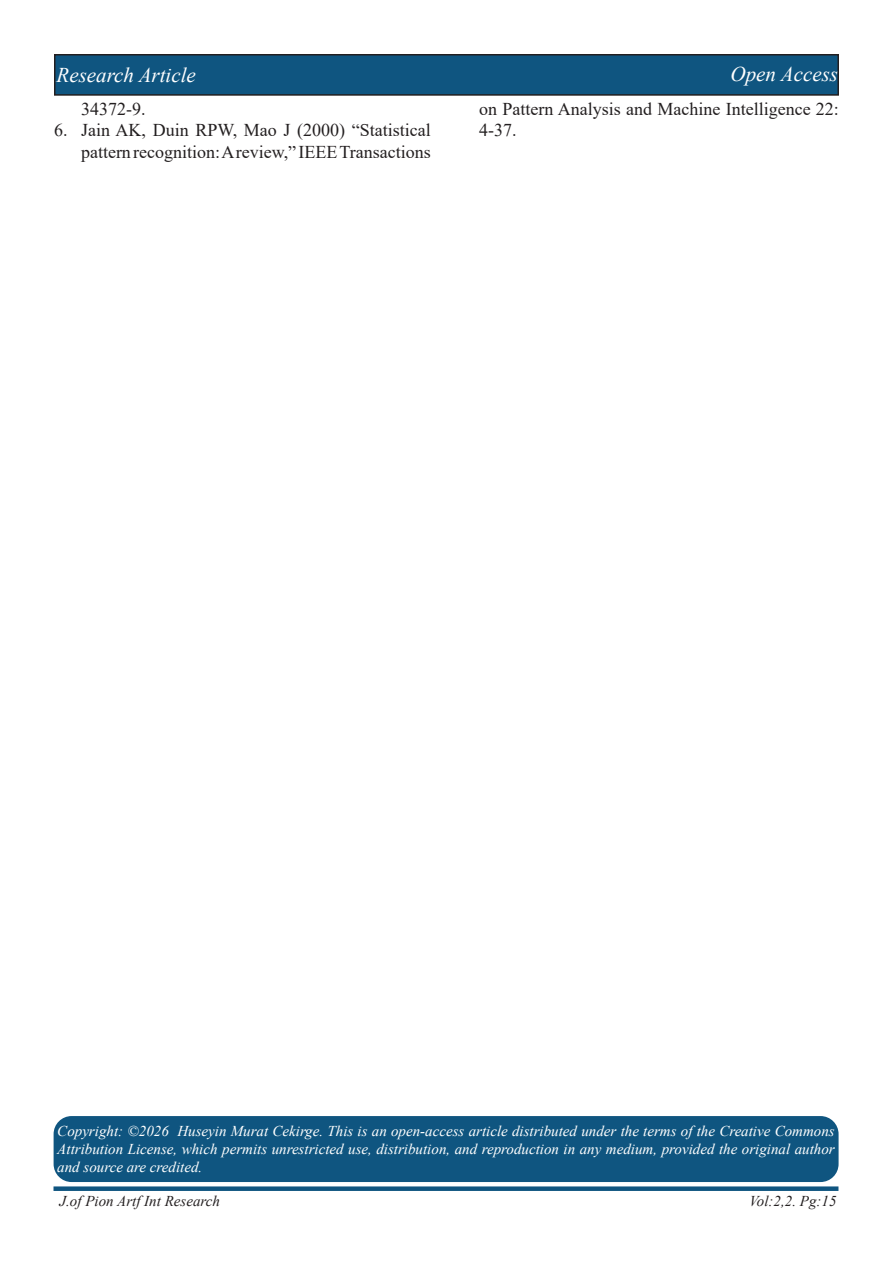
<style>
.page{position:relative;width:893px;height:1263px;background:#fff}
.page>*{position:absolute;margin:0;border:0;box-sizing:border-box;transform-origin:0 0}
.t1{font:italic 21px "Times New Roman";color:#fff}
.t2{font:18px/21.6px "Times New Roman";color:#231f20;text-align:right}
.t3{font:italic 15px/18px "Times New Roman";color:#fff;text-align:justify}
.t4{font:italic 15px "Times New Roman";color:#231f20}
</style>
<div class="page">
<div style="left:55px;top:55px;width:783px;height:40px;background:#0f5580"></div>
<div style="left:54px;top:54px;width:785px;height:42px;border:2px solid #231f20"></div>
<div style="left:54px;top:1186px;width:784px;height:5px;background:#0f5580"></div>
<div style="left:54px;top:1116px;width:785px;height:66px;background:#0f5580;border-radius:18px"></div>
<p class="t1" style="left:57px;top:60px;width:141px">Research Article</p>
<p class="t1" style="left:730px;top:60px;width:109px">Open Access</p>
<p class="t2" style="left:81px;top:97px;width:66px">34372-9.</p>
<p class="t2" style="left:54px;top:119px;width:378px">6. Jain AK, Duin RPW, Mao J (2000) “Statistical pattern recognition: A review,” IEEE Transactions</p>
<p class="t2" style="left:479px;top:97px;width:361px;text-align:left">on Pattern Analysis and Machine Intelligence 22:<br>4-37.</p>
<p class="t3" style="left:57px;top:1121px;width:779px">Copyright: ©2026 Huseyin Murat Cekirge. This is an open-access article distributed under the terms of the Creative Commons Attribution License, which permits unrestricted use, distribution, and reproduction in any medium, provided the original author and source are credited.</p>
<p class="t4" style="left:60px;top:1191px;width:162px">J.of Pion Artf Int Research</p>
<p class="t4" style="left:749px;top:1190px;width:89px">Vol:2,2. Pg:15</p>
</div>
